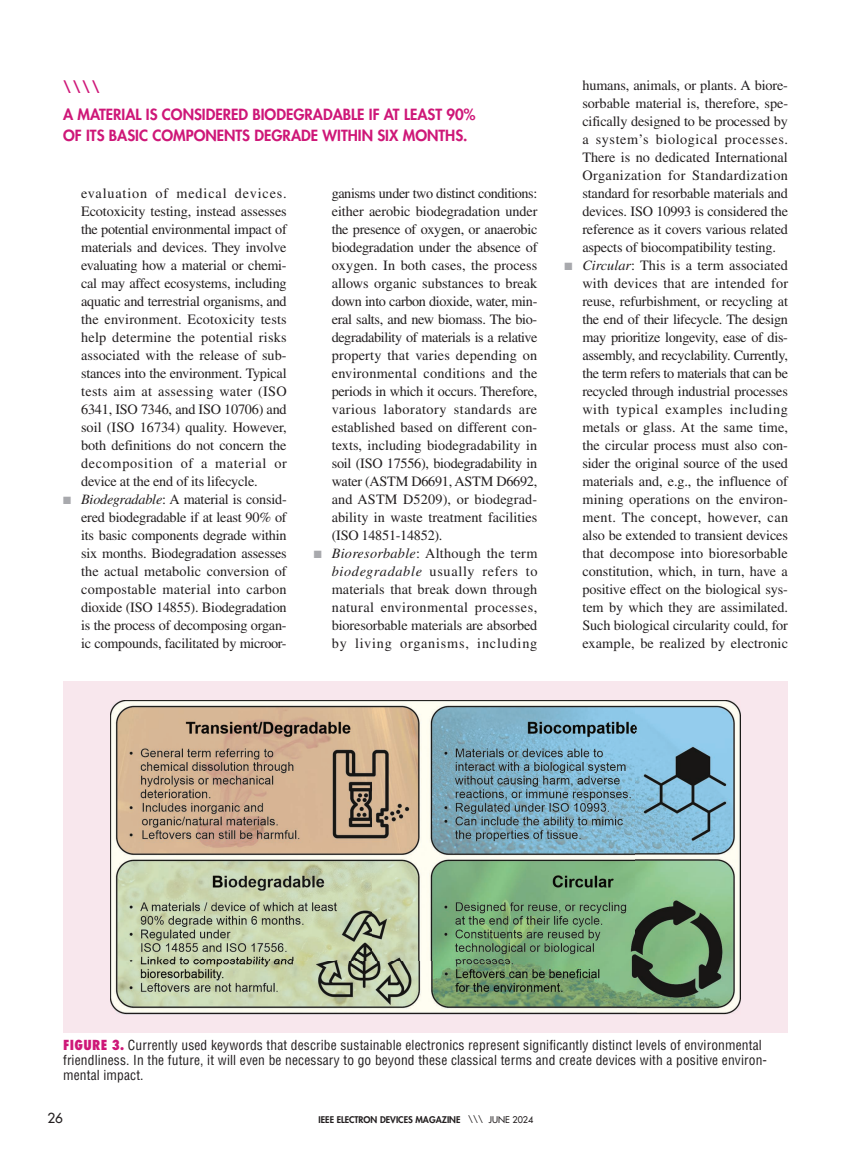
<style>
.page{position:relative;width:851px;height:1161px;background:#fff}
.page>*{position:absolute;margin:0;border:0;box-sizing:border-box;transform-origin:0 0}
.t1{font:800 15px/27px "Futura Std";color:#ce1778}
.t2{font:14.25px/18px "Times LT Std";letter-spacing:-.01em;color:#231f20;text-align:justify}
.t3{font:condensed 13.5px/15px "Helvetica LT Std";letter-spacing:.01em;color:#231f20}
.t4{font:500 13.5px "Futura Std";color:#231f20}
.t5{font:800 9px "Futura Std";color:#231f20}
.s1{color:#a8a9ad}
.s2{font-style:italic}
.s3{font-family:"Futura Std";font-weight:800;color:#ce1778}
.s4{font-weight:500}
</style>
<div class="page">
<div style="left:63px;top:682px;width:725px;height:351px;background:#f8e7ed"></div>
<img style="left:110px;top:700px;width:630px;height:314px">
<p class="t1" style="left:63px;top:74px;width:414px">\\\\<br>A MATERIAL IS CONSIDERED BIODEGRADABLE IF AT LEAST 90%</p>
<p class="t1" style="left:63px;top:122px;width:406px">OF ITS BASIC COMPONENTS DEGRADE WITHIN SIX MONTHS.</p>
<p class="t2" style="left:81px;top:184px;width:207px">evaluation of medical devices.<br>Ecotoxicity testing, instead assesses the potential environmental impact of materials and devices. They involve evaluating how a material or chemi&shy;cal may affect ecosystems, including aquatic and terrestrial organisms, and the environment. Ecotoxicity tests help determine the potential risks associated with the release of sub&shy;stances into the environment. Typical tests aim at assessing water (ISO 6341, ISO 7346, and ISO 10706) and soil (ISO 16734) quality. However, both definitions do not concern the decomposition of a material or device at the end of its lifecycle.</p>
<p class="t2" style="left:81px;top:490px;width:207px;text-indent:-18px"><span class="s1">■</span> <span class="s2">Biodegradable</span>: A material is consid&shy;ered biodegradable if at least 90% of its basic components degrade within six months. Biodegradation assesses the actual metabolic conversion of compostable material into carbon dioxide (ISO 14855). Biodegradation is the process of decomposing organ&shy;ic compounds, facilitated by microor-</p>
<p class="t2" style="left:332px;top:184px;width:207px">ganisms under two distinct conditions: either aerobic biodegradation under the presence of oxygen, or anaerobic biodegradation under the absence of oxygen. In both cases, the process allows organic substances to break down into carbon dioxide, water, min&shy;eral salts, and new biomass. The bio&shy;degradability of materials is a relative property that varies depending on environmental conditions and the periods in which it occurs. Therefore, various laboratory standards are established based on different con&shy;texts, including biodegradability in soil (ISO 17556), biodegradability in water (ASTM D6691, ASTM D6692, and ASTM D5209), or biodegrad&shy;ability in waste treatment facilities (ISO 14851-14852).</p>
<p class="t2" style="left:332px;top:544px;width:207px;text-indent:-18px"><span class="s1">■</span> <span class="s2">Bioresorbable</span>: Although the term <span class="s2">biodegradable</span> usually refers to materials that break down through natural environmental processes, bioresorbable materials are absorbed by living organisms, including</p>
<p class="t2" style="left:582px;top:76px;width:207px">humans, animals, or plants. A biore&shy;sorbable material is, therefore, spe&shy;cifically designed to be processed by a system’s biological processes.<br>There is no dedicated International Organization for Standardization standard for resorbable materials and devices. ISO 10993 is considered the reference as it covers various related aspects of biocompatibility testing.</p>
<p class="t2" style="left:582px;top:256px;width:207px;text-indent:-18px"><span class="s1">■</span> <span class="s2">Circular</span>: This is a term associated with devices that are intended for reuse, refurbishment, or recycling at the end of their lifecycle. The design may prioritize longevity, ease of dis&shy;assembly, and recyclability. Currently, the term refers to materials that can be recycled through industrial processes with typical examples including metals or glass. At the same time, the circular process must also con&shy;sider the original source of the used materials and, e.g., the influence of mining operations on the environ&shy;ment. The concept, however, can also be extended to transient devices that decompose into bioresorbable constitution, which, in turn, have a positive effect on the biological sys&shy;tem by which they are assimilated.<br>Such biological circularity could, for example, be realized by electronic</p>
<p class="t3" style="left:63px;top:1038px;width:705px"><span class="s3">FIGURE 3.</span> Currently used keywords that describe sustainable electronics represent significantly distinct levels of environmental friendliness. In the future, it will even be necessary to go beyond these classical terms and create devices with a positive environ&shy;mental impact.</p>
<p class="t4" style="left:47px;top:1110px;width:17px">26</p>
<p class="t5" style="left:318px;top:1114px;width:216px">IEEE ELECTRON DEVICES MAGAZINE <span class="s4">\\\ JUNE 2024</span></p>
</div>
